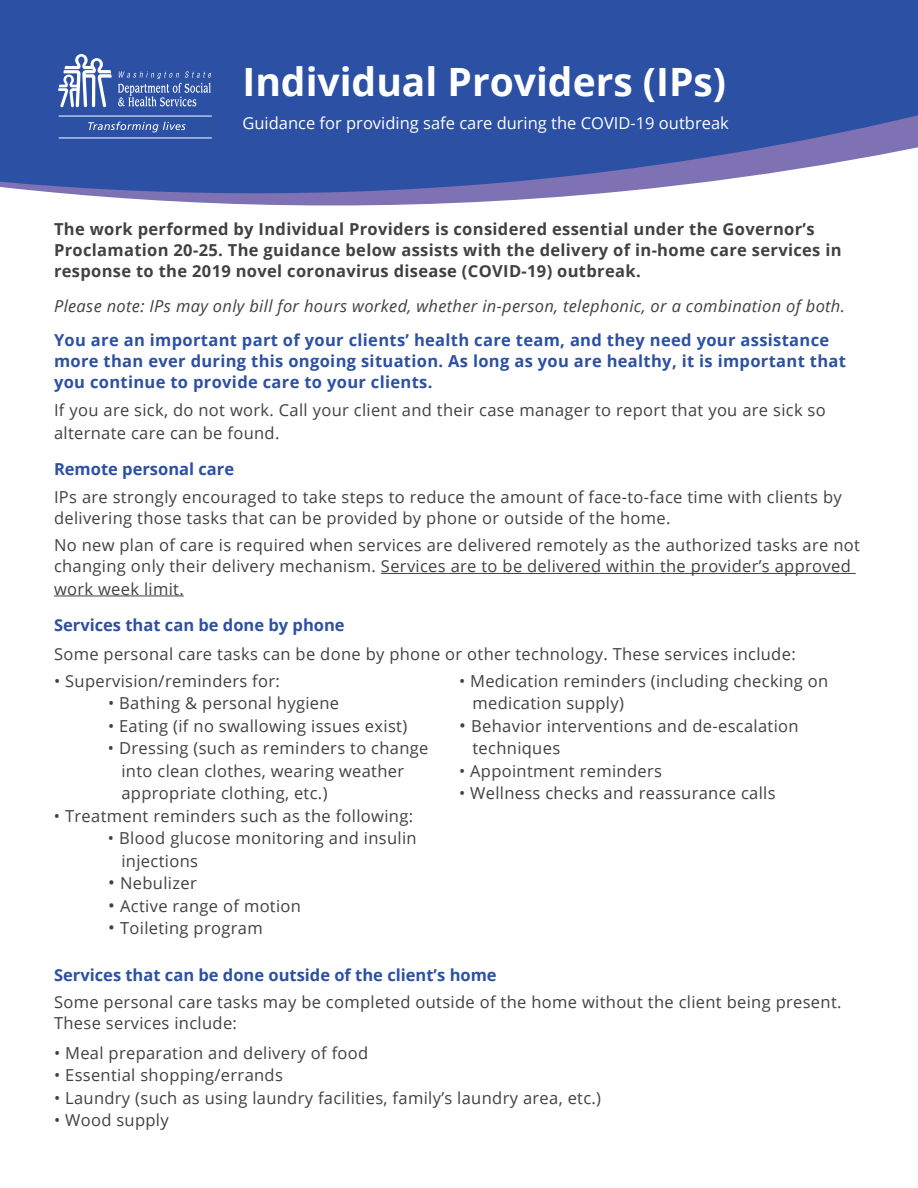
<style>
.page{position:relative;width:918px;height:1188px;background:#fff}
.page>*{position:absolute;margin:0;border:0;box-sizing:border-box;transform-origin:0 0}
.t1{font:700 39px "Open Sans";color:#fff}
.t2{font:16.5px/21px "Open Sans";letter-spacing:.02em;color:#414042}
.t3{font:700 16.5px/21px "Open Sans";letter-spacing:.02em;color:#414042}
.t4{font:700 16.5px/21px "Open Sans";letter-spacing:.02em;color:#2c50a3}
.t5{font:700 16.5px "Open Sans";color:#2c50a3}
.t6{font:italic 16.5px "Open Sans";letter-spacing:.02em;color:#414042}
.t7{font:16.5px "Open Sans";color:#fff}
.s1{font-size:18px}
</style>
<div class="page">
<hr style="left:54px;top:596px;width:130px;height:1px;background:#414042">
<hr style="left:381px;top:573px;width:475px;height:1px;background:#414042">
<svg style="left:153px;top:200px;width:359px;height:6px;fill:#7e71b4"></svg>
<svg style="left:0;top:54px;width:918px;height:146px;background:#4561ac"></svg>
<div style="left:0;top:0;width:918px;height:54px;background:#2c50a3"></div>
<svg style="left:118px;top:71px;width:93px;height:35px;background:#526fb3"></svg>
<svg style="left:58px;top:54px;width:54px;height:53px"></svg>
<hr style="left:59px;top:116px;width:153px;height:1px;background:#fff">
<hr style="left:59px;top:138px;width:153px;height:1px;background:#fff">
<svg style="left:88px;top:122px;width:98px;height:10px"></svg>
<p class="t1" style="left:242px;top:54px;width:485px">Individual Providers (IPs)</p>
<p class="t7" style="left:242px;top:112px;width:488px">Guidance for providing safe care during the COVID-19 outbreak</p>
<h4 class="t3" style="left:54px;top:219px;width:789px">The work performed by Individual Providers is considered essential under the Governor’s<br>Proclamation 20-25. The guidance below assists with the delivery of in-home care services in response to the 2019 novel coronavirus disease (COVID-19) outbreak.</h4>
<p class="t6" style="left:54px;top:295px;width:792px">Please note: IPs may only bill for hours worked, whether in-person, telephonic, or a combination of both.</p>
<h4 class="t4" style="left:54px;top:330px;width:793px">You are an important part of your clients’ health care team, and they need your assistance more than ever during this ongoing situation. As long as you are healthy, it is important that you continue to provide care to your clients.</h4>
<p class="t2" style="left:54px;top:399px;width:773px;line-height:22.5px">If you are sick, do not work. Call your client and their case manager to report that you are sick so alternate care can be found.</p>
<h4 class="t5" style="left:54px;top:457px;width:182px">Remote personal care</h4>
<p class="t2" style="left:54px;top:486px;width:789px">IPs are strongly encouraged to take steps to reduce the amount of face-to-face time with clients by delivering those tasks that can be provided by phone or outside of the home.</p>
<p class="t2" style="left:54px;top:534px;width:807px">No new plan of care is required when services are delivered remotely as the authorized tasks are not changing only their delivery mechanism. Services are to be delivered within the provider’s approved</p>
<p class="t2" style="left:54px;top:578px;width:131px">work week limit.</p>
<p class="t5" style="left:54px;top:613px;width:292px">Services that can be done by phone</p>
<p class="t2" style="left:54px;top:643px;width:743px">Some personal care tasks can be done by phone or other technology. These services include:</p>
<p class="t2" style="left:54px;top:670px;width:227px">• Supervision/reminders for:</p>
<p class="t2" style="left:459px;top:670px;width:371px">• Medication reminders (including checking on</p>
<p class="t2" style="left:108px;top:692px;width:233px">• Bathing &amp; personal hygiene</p>
<p class="t2" style="left:473px;top:692px;width:153px">medication supply)</p>
<p class="t2" style="left:108px;top:715px;width:301px">• Eating (if no swallowing issues exist)</p>
<p class="t2" style="left:459px;top:715px;width:341px"><span class="s1">•</span> Behavior interventions and de-escalation</p>
<p class="t2" style="left:108px;top:737px;width:322px">• Dressing (such as reminders to change</p>
<p class="t2" style="left:472px;top:737px;width:89px">techniques</p>
<p class="t2" style="left:121px;top:760px;width:284px">into clean clothes, wearing weather</p>
<p class="t2" style="left:459px;top:760px;width:204px">• Appointment reminders</p>
<p class="t2" style="left:121px;top:782px;width:208px">appropriate clothing, etc.)</p>
<p class="t2" style="left:459px;top:782px;width:318px">• Wellness checks and reassurance calls</p>
<p class="t2" style="left:54px;top:805px;width:361px">• Treatment reminders such as the following:</p>
<p class="t2" style="left:108px;top:827px;width:310px">• Blood glucose monitoring and insulin</p>
<p class="t2" style="left:121px;top:850px;width:78px">injections</p>
<p class="t2" style="left:108px;top:872px;width:90px"><span class="s1">•</span> Nebulizer</p>
<p class="t2" style="left:108px;top:895px;width:195px"><span class="s1">•</span> Active range of motion</p>
<p class="t2" style="left:108px;top:917px;width:156px"><span class="s1">•</span> Toileting program</p>
<h4 class="t5" style="left:54px;top:963px;width:444px">Services that can be done outside of the client’s home</h4>
<p class="t2" style="left:54px;top:992px;width:789px">Some personal care tasks may be completed outside of the home without the client being present.<br>These services include:</p>
<p class="t2" style="left:54px;top:1042px;width:316px">• Meal preparation and delivery of food</p>
<p class="t2" style="left:54px;top:1064px;width:230px">• Essential shopping/errands</p>
<p class="t2" style="left:54px;top:1087px;width:549px">• Laundry (such as using laundry facilities, family’s laundry area, etc.)</p>
<p class="t2" style="left:54px;top:1109px;width:116px">• Wood supply</p>
</div>
